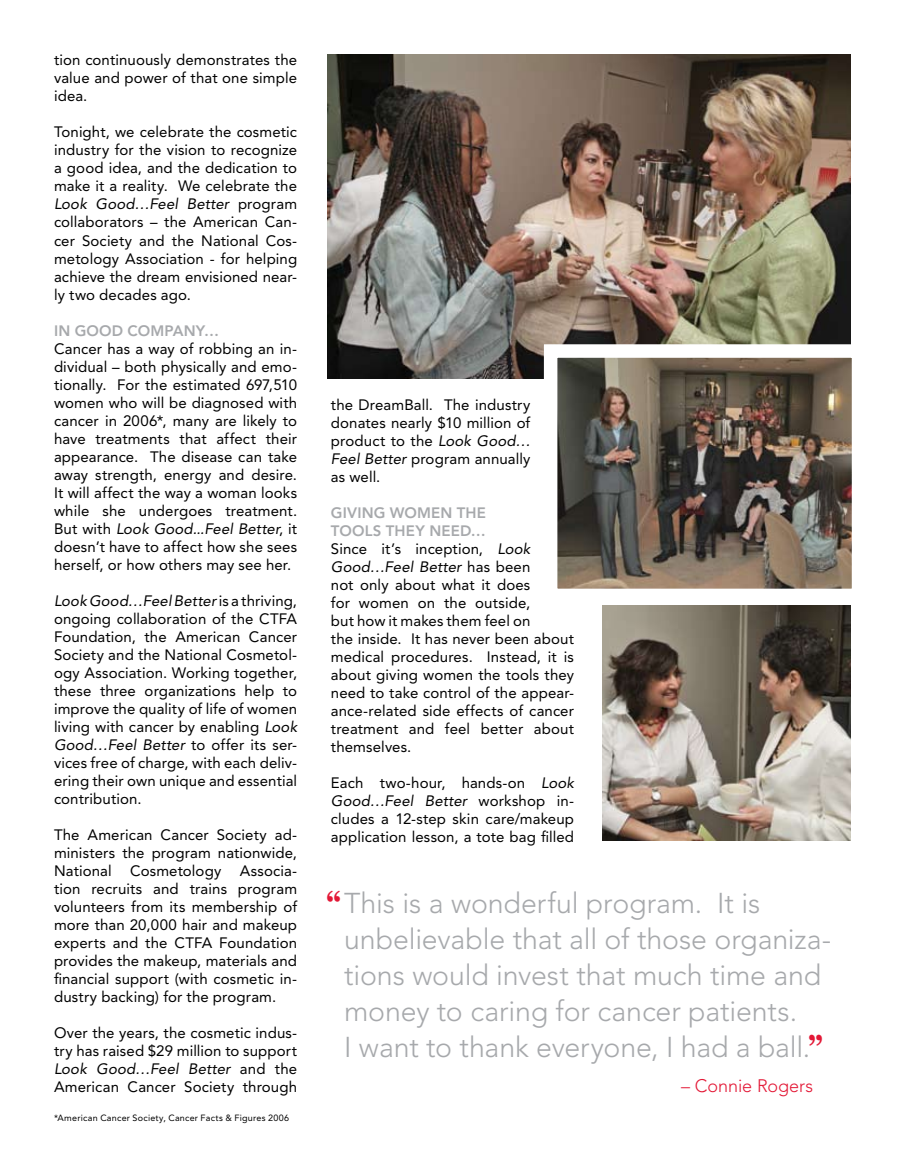
<style>
.page{position:relative;width:905px;height:1175px;background:#fff}
.page>*{position:absolute;margin:0;border:0;box-sizing:border-box;transform-origin:0 0}
.t1{font:300 28.5px/36px "Avenir";letter-spacing:-.005em;color:#a7a9ac}
.t2{font:300 18px "Avenir";color:#e31836}
.t3{font:15px/18px "Avenir";letter-spacing:.01em;color:#000;text-align:justify}
.t4{font:800 15px "Avenir";letter-spacing:.01em;color:#a7a9ac}
.t5{font:9px "Avenir";letter-spacing:.03em;color:#000}
.s1{font-style:italic}
.s2{font-weight:800;color:#a7a9ac}
.s3{font-family:"Copperplate Mdm";font-weight:400;font-size:45px;color:#e31836}
</style>
<div class="page">
<img style="left:328px;top:54px;width:522px;height:324px">
<img style="left:559px;top:359px;width:291px;height:228px">
<div style="left:544px;top:344px;width:321px;height:258px;border:14px solid #fff"></div>
<img style="left:602px;top:605px;width:248px;height:235px">
<p class="t3" style="left:54px;top:51px;width:245px">tion continuously demonstrates the value and power of that one simple idea.</p>
<p class="t3" style="left:54px;top:123px;width:245px">Tonight, we celebrate the cosmetic industry for the vision to recognize a good idea, and the dedication to make it a reality. We celebrate the <span class="s1">Look Good…Feel Better</span> program collaborators – the American Can&shy;cer Society and the National Cos&shy;metology Association - for helping achieve the dream envisioned near&shy;ly two decades ago.</p>
<p class="t4" style="left:54px;top:321px;width:166px">IN GOOD COMPANY…</p>
<p class="t3" style="left:54px;top:339px;width:245px">Cancer has a way of robbing an in&shy;dividual – both physically and emo&shy;tionally. For the estimated 697,510 women who will be diagnosed with cancer in 2006*, many are likely to have treatments that affect their appearance. The disease can take away strength, energy and desire.<br>It will affect the way a woman looks while she undergoes treatment.<br>But with <span class="s1">Look Good...Feel Better</span>, it doesn’t have to affect how she sees herself, or how others may see her.</p>
<p class="t3" style="left:54px;top:591px;width:245px"><span class="s1">Look Good…Feel Better</span> is a thriving, ongoing collaboration of the CTFA Foundation, the American Cancer Society and the National Cosmetol&shy;ogy Association. Working together, these three organizations help to improve the quality of life of women living with cancer by enabling <span class="s1">Look Good…Feel Better</span> to offer its ser&shy;vices free of charge, with each deliv&shy;ering their own unique and essential contribution.</p>
<p class="t3" style="left:54px;top:825px;width:245px">The American Cancer Society ad&shy;ministers the program nationwide, National Cosmetology Associa&shy;tion recruits and trains program volunteers from its membership of more than 20,000 hair and makeup experts and the CTFA Foundation provides the makeup, materials and financial support (with cosmetic in&shy;dustry backing) for the program.</p>
<p class="t3" style="left:54px;top:1023px;width:245px">Over the years, the cosmetic indus&shy;try has raised $29 million to support <span class="s1">Look Good…Feel Better</span> and the American Cancer Society through</p>
<p class="t5" style="left:54px;top:1112px;width:237px">*American Cancer Society, Cancer Facts &amp; Figures 2006</p>
<p class="t3" style="left:331px;top:395px;width:201px">the DreamBall. The industry donates nearly $10 million of product to the <span class="s1">Look Good… Feel Better</span> program annually as well.</p>
<p class="t3" style="left:331px;top:503px;width:245px;text-align:left"><span class="s2">GIVING WOMEN THE<br>TOOLS THEY NEED…<br></span>Since it’s inception, <span class="s1">Look<br>Good…Feel Better</span> has been<br>not only about what it does<br>for women on the outside,<br>but how it makes them feel on<br>the inside. It has never been about medical procedures. Instead, it is about giving women the tools they need to take control of the appear&shy;ance-related side effects of cancer treatment and feel better about themselves.</p>
<p class="t3" style="left:331px;top:773px;width:245px">Each two-hour, hands-on <span class="s1">Look Good…Feel Better</span> workshop in&shy;cludes a 12-step skin care/makeup application lesson, a tote bag filled</p>
<h1 class="t1" style="left:344px;top:885px;width:488px;text-indent:-19px"><span class="s3">“</span>This is a wonderful program. It is unbelievable that all of those organiza&shy;tions would invest that much time and money to caring for cancer patients.<br>I want to thank everyone, I had a ball.<span class="s3">”</span></h1>
<p class="t2" style="left:681px;top:1074px;width:133px">– Connie Rogers</p>
</div>
